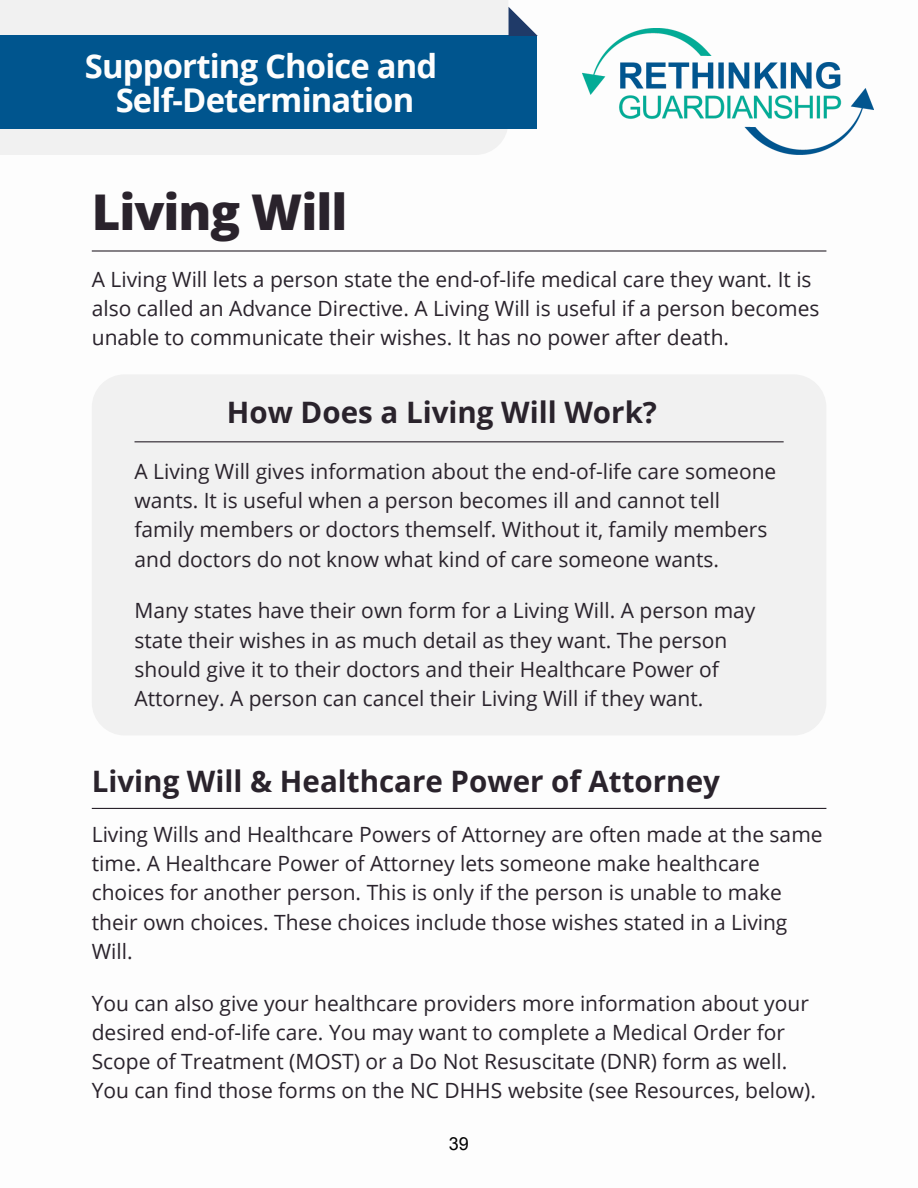
<style>
.page{position:relative;width:918px;height:1188px;background:#fff}
.page>*{position:absolute;margin:0;border:0;box-sizing:border-box;transform-origin:0 0}
.t1{font:800 49.35px "Open Sans";letter-spacing:-.02em;color:#2a232c}
.t2{font:700 32.85px/33.8px "Open Sans";letter-spacing:-.025em;color:#fdfdfd;text-align:center}
.t3{font:700 29.55px "Open Sans";color:#2a232c}
.t4{font:21px/29.2px "Open Sans";color:#2a232c}
.t5{font:18px "Arial";color:#000}
</style>
<div class="page">
<hr style="left:92px;top:250px;width:734px;height:2px;background:#2a232c">
<img style="left:583px;top:29px;width:290px;height:126px">
<div style="left:0;top:0;width:508px;height:155px;background:#f1f1f1"></div>
<div style="left:0;top:36px;width:537px;height:93px;background:#00558e"></div>
<svg style="left:509px;top:7px;width:29px;height:29px"></svg>
<div style="left:92px;top:374px;width:734px;height:361px;background:#f1f1f1;border-radius:33px"></div>
<hr style="left:135px;top:441px;width:649px;height:1px;background:#2a232c">
<hr style="left:92px;top:808px;width:734px;height:1px;background:#2a232c">
<h2 class="t2" style="left:85px;top:48px;width:354px">Supporting Choice and<br>Self-Determination</h2>
<h1 class="t1" style="left:92px;top:177px;width:257px">Living Will</h1>
<p class="t4" style="left:92px;top:264px;width:729px">A Living Will lets a person state the end-of-life medical care they want. It is also called an Advance Directive. A Living Will is useful if a person becomes unable to communicate their wishes. It has no power after death.</p>
<h3 class="t3" style="left:227px;top:392px;width:432px">How Does a Living Will Work?</h3>
<p class="t4" style="left:135px;top:456px;width:643px">A Living Will gives information about the end-of-life care someone wants. It is useful when a person becomes ill and cannot tell family members or doctors themself. Without it, family members and doctors do not know what kind of care someone wants.</p>
<p class="t4" style="left:135px;top:596px;width:623px">Many states have their own form for a Living Will. A person may state their wishes in as much detail as they want. The person should give it to their doctors and their Healthcare Power of Attorney. A person can cancel their Living Will if they want.</p>
<h3 class="t3" style="left:92px;top:760px;width:630px">Living Will &amp; Healthcare Power of Attorney</h3>
<p class="t4" style="left:92px;top:819px;width:732px">Living Wills and Healthcare Powers of Attorney are often made at the same time. A Healthcare Power of Attorney lets someone make healthcare choices for another person. This is only if the person is unable to make their own choices. These choices include those wishes stated in a Living Will.</p>
<p class="t4" style="left:92px;top:988px;width:726px">You can also give your healthcare providers more information about your desired end-of-life care. You may want to complete a Medical Order for Scope of Treatment (MOST) or a Do Not Resuscitate (DNR) form as well.<br>You can find those forms on the NC DHHS website (see Resources, below).</p>
<p class="t5" style="left:449px;top:1132px;width:22px">39</p>
</div>
